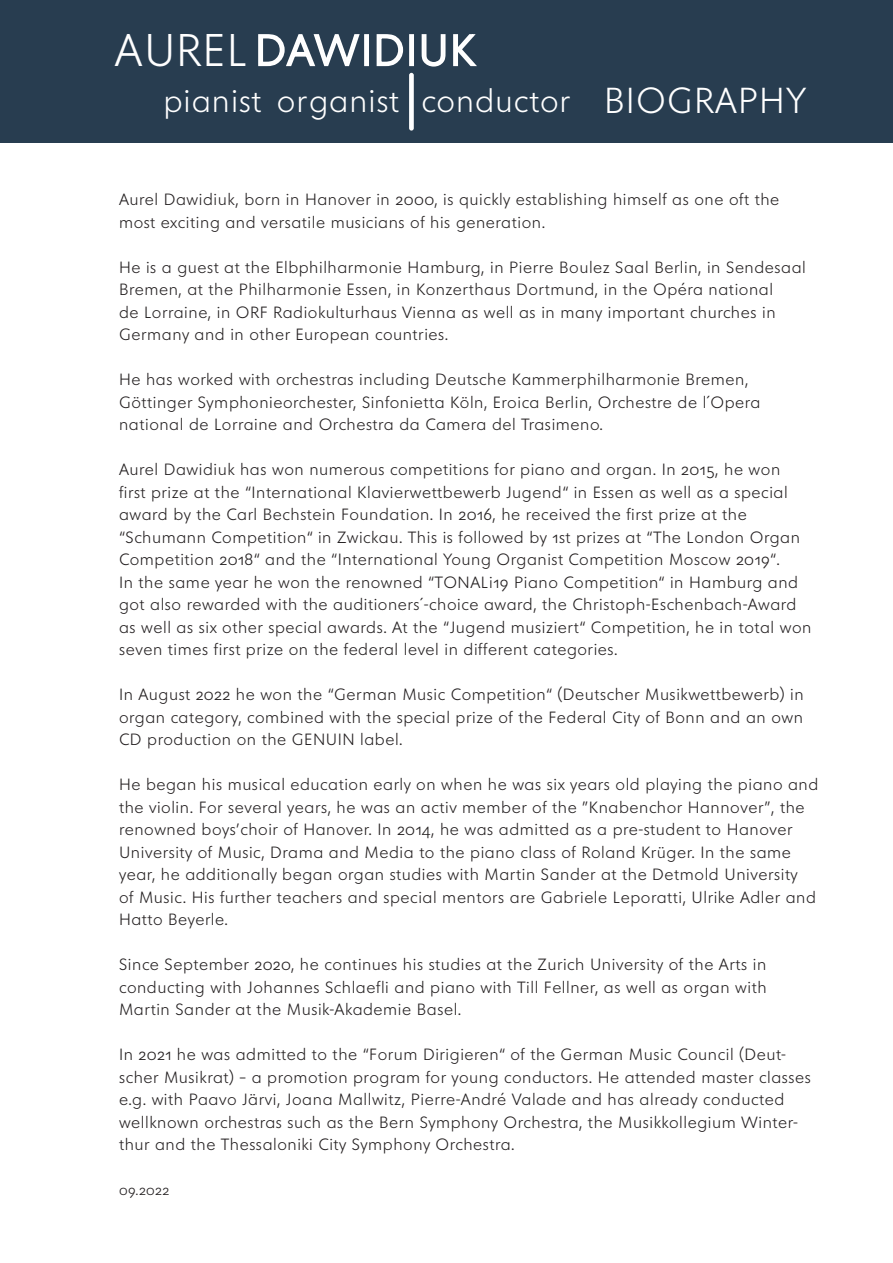
<style>
.page{position:relative;width:893px;height:1263px;background:#fff}
.page>*{position:absolute;margin:0;border:0;box-sizing:border-box;transform-origin:0 0}
.t1{font:300 45.3px "Superla";letter-spacing:.035em;color:#fff}
.t2{font:300 38.25px "Superla";letter-spacing:.03em;color:#fff}
.t3{font:300 33.9px "Superla";letter-spacing:.025em;color:#fff}
.t4{font:300 17.25px/22.5px "Superla";letter-spacing:.03em;color:#231f20}
.t5{font:300 15px "Superla";letter-spacing:.02em;color:#231f20}
.s1{font-size:48.45px}
</style>
<div class="page">
<div style="left:0;top:0;width:893px;height:142px;background:#283d50"></div>
<div style="left:409px;top:73px;width:5px;height:58px;background:#fff;border-radius:2px"></div>
<h1 class="t1" style="left:115px;top:28px;width:361px"><span class="s1">AUREL</span> DAWIDIUK</h1>
<h3 class="t3" style="left:163px;top:84px;width:408px">pianist organist conductor</h3>
<h2 class="t2" style="left:604px;top:82px;width:204px">BIOGRAPHY</h2>
<p class="t4" style="left:119px;top:189px;width:662px">Aurel Dawidiuk, born in Hanover in 2000, is quickly establishing himself as one oft the most exciting and versatile musicians of his generation.</p>
<p class="t4" style="left:119px;top:256px;width:688px">He is a guest at the Elbphilharmonie Hamburg, in Pierre Boulez Saal Berlin, in Sendesaal Bremen, at the Philharmonie Essen, in Konzerthaus Dortmund, in the Opéra national<br>de Lorraine, in ORF Radiokulturhaus Vienna as well as in many important churches in Germany and in other European countries.</p>
<p class="t4" style="left:119px;top:369px;width:643px">He has worked with orchestras including Deutsche Kammerphilharmonie Bremen,<br>Göttinger Symphonieorchester, Sinfonietta Köln, Eroica Berlin, Orchestre de l´Opera national de Lorraine and Orchestra da Camera del Trasimeno.</p>
<p class="t4" style="left:119px;top:459px;width:694px">Aurel Dawidiuk has won numerous competitions for piano and organ. In 2015, he won<br>first prize at the “International Klavierwettbewerb Jugend“ in Essen as well as a special award by the Carl Bechstein Foundation. In 2016, he received the first prize at the “Schumann Competition“ in Zwickau. This is followed by 1st prizes at “The London Organ Competition 2018“ and the “International Young Organist Competition Moscow 2019“.<br>In the same year he won the renowned “TONALi19 Piano Competition“ in Hamburg and got also rewarded with the auditioners´-choice award, the Christoph-Eschenbach-Award as well as six other special awards. At the “Jugend musiziert“ Competition, he in total won seven times first prize on the federal level in different categories.</p>
<p class="t4" style="left:119px;top:684px;width:686px;text-align:justify">In August 2022 he won the “German Music Competition“ (Deutscher Musikwettbewerb) in organ category, combined with the special prize of the Federal City of Bonn and an own CD production on the GENUIN label.</p>
<p class="t4" style="left:119px;top:774px;width:701px">He began his musical education early on when he was six years old playing the piano and the violin. For several years, he was an activ member of the ”Knabenchor Hannover”, the renowned boys’choir of Hanover. In 2014, he was admitted as a pre-student to Hanover University of Music, Drama and Media to the piano class of Roland Krüger. In the same year, he additionally began organ studies with Martin Sander at the Detmold University<br>of Music. His further teachers and special mentors are Gabriele Leporatti, Ulrike Adler and Hatto Beyerle.</p>
<p class="t4" style="left:119px;top:954px;width:649px;text-align:justify">Since September 2020, he continues his studies at the Zurich University of the Arts in conducting with Johannes Schlaefli and piano with Till Fellner, as well as organ with Martin Sander at the Musik-Akademie Basel.</p>
<p class="t4" style="left:119px;top:1044px;width:693px">In 2021 he was admitted to the “Forum Dirigieren“ of the German Music Council (Deut&shy;scher Musikrat) – a promotion program for young conductors. He attended master classes e.g. with Paavo Järvi, Joana Mallwitz, Pierre-André Valade and has already conducted wellknown orchestras such as the Bern Symphony Orchestra, the Musikkollegium Winter&shy;thur and the Thessaloniki City Symphony Orchestra.</p>
<p class="t5" style="left:119px;top:1183px;width:52px">09.2022</p>
</div>
